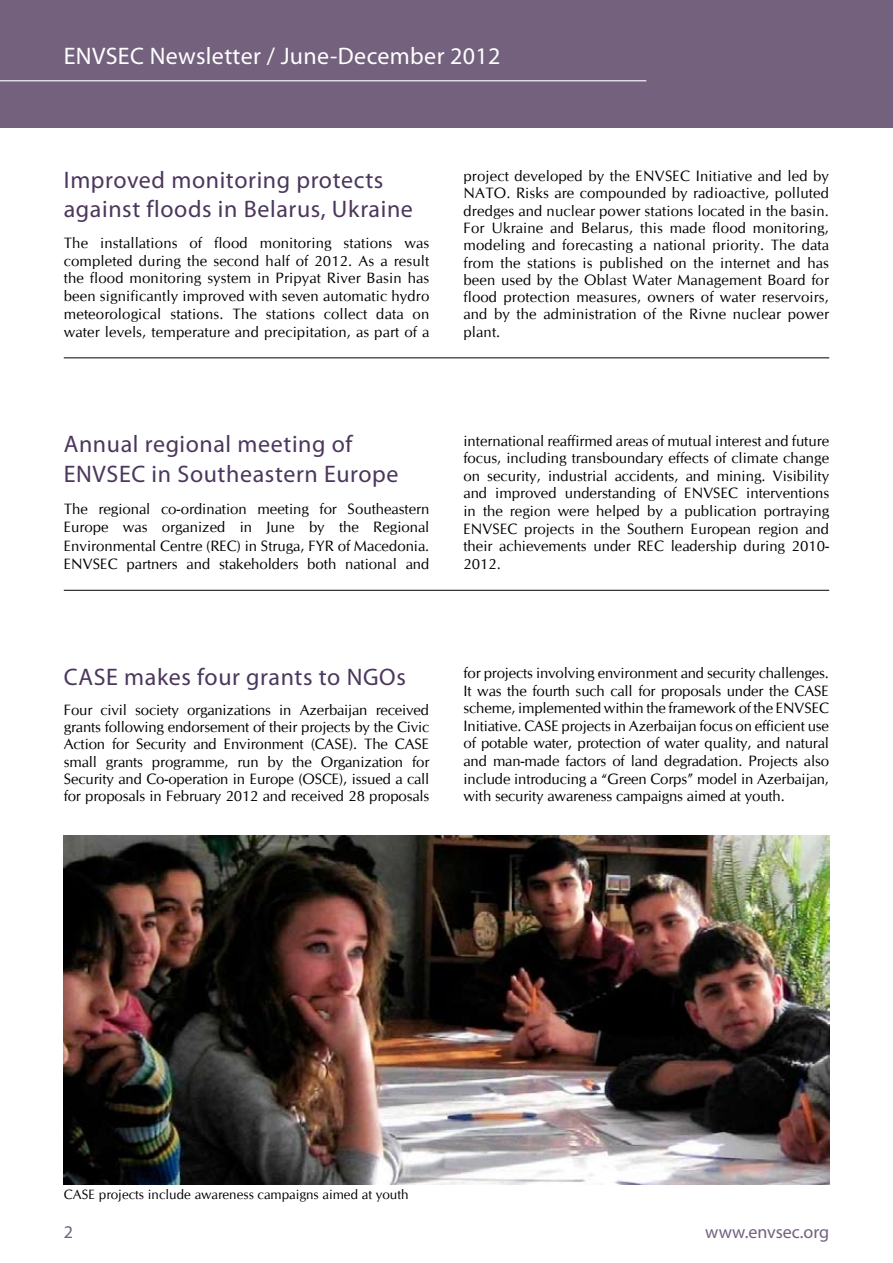
<style>
.page{position:relative;width:893px;height:1263px;background:#fff}
.page>*{position:absolute;margin:0;border:0;box-sizing:border-box;transform-origin:0 0}
.t1{font:24px/29.2px "Myriad Pro";letter-spacing:.025em;color:#4b375d}
.t2{font:24px "Myriad Pro";letter-spacing:.015em;color:#fff}
.t3{font:18px "Myriad Pro";color:#73617e}
.t4{font:15px/17.2px "CG Omega";color:#000;text-align:justify}
.t5{font:13.5px "CG Omega";color:#000}
</style>
<div class="page">
<div style="left:0;top:0;width:893px;height:128px;background:#73617e"></div>
<hr style="left:0;top:80px;width:646px;height:1px;background:#fff">
<hr style="left:64px;top:357px;width:765px;height:1px;background:#000">
<hr style="left:64px;top:590px;width:765px;height:1px;background:#000">
<img style="left:64px;top:835px;width:765px;height:350px">
<h1 class="t2" style="left:64px;top:43px;width:438px">ENVSEC Newsletter / June-December 2012</h1>
<h1 class="t1" style="left:64px;top:166px;width:351px">Improved monitoring protects against floods in Belarus, Ukraine</h1>
<p class="t4" style="left:64px;top:234px;width:367px;line-height:17.7px">The installations of flood monitoring stations was completed during the second half of 2012. As a result the flood monitoring system in Pripyat River Basin has been significantly improved with seven automatic hydro meteorological stations. The stations collect data on water levels, temperature and precipitation, as part of a</p>
<p class="t4" style="left:463px;top:168px;width:367px">project developed by the ENVSEC Initiative and led by NATO. Risks are compounded by radioactive, polluted dredges and nuclear power stations located in the basin.<br>For Ukraine and Belarus, this made flood monitoring, modeling and forecasting a national priority. The data from the stations is published on the internet and has been used by the Oblast Water Management Board for flood protection measures, owners of water reservoirs, and by the administration of the Rivne nuclear power plant.</p>
<h1 class="t1" style="left:64px;top:430px;width:336px;line-height:30px">Annual regional meeting of<br>ENVSEC in Southeastern Europe</h1>
<p class="t4" style="left:64px;top:499px;width:367px;line-height:18.5px">The regional co-ordination meeting for Southeastern Europe was organized in June by the Regional Environmental Centre (REC) in Struga, FYR of Macedonia.<br>ENVSEC partners and stakeholders both national and</p>
<p class="t4" style="left:463px;top:432px;width:367px;line-height:17.7px">international reaffirmed areas of mutual interest and future focus, including transboundary effects of climate change on security, industrial accidents, and mining. Visibility and improved understanding of ENVSEC interventions in the region were helped by a publication portraying ENVSEC projects in the Southern European region and their achievements under REC leadership during 2010- 2012.</p>
<h1 class="t1" style="left:64px;top:663px;width:344px">CASE makes four grants to NGOs</h1>
<p class="t4" style="left:64px;top:701px;width:367px">Four civil society organizations in Azerbaijan received grants following endorsement of their projects by the Civic Action for Security and Environment (CASE). The CASE small grants programme, run by the Organization for Security and Co-operation in Europe (OSCE), issued a call for proposals in February 2012 and received 28 proposals</p>
<p class="t4" style="left:463px;top:664px;width:367px">for projects involving environment and security challenges.<br>It was the fourth such call for proposals under the CASE scheme, implemented within the framework of the ENVSEC Initiative. CASE projects in Azerbaijan focus on efficient use of potable water, protection of water quality, and natural and man-made factors of land degradation. Projects also include introducing a “Green Corps” model in Azerbaijan, with security awareness campaigns aimed at youth.</p>
<p class="t5" style="left:64px;top:1187px;width:346px">CASE projects include awareness campaigns aimed at youth</p>
<p class="t3" style="left:64px;top:1222px;width:11px">2</p>
<p class="t3" style="left:705px;top:1222px;width:125px">www.envsec.org</p>
</div>
